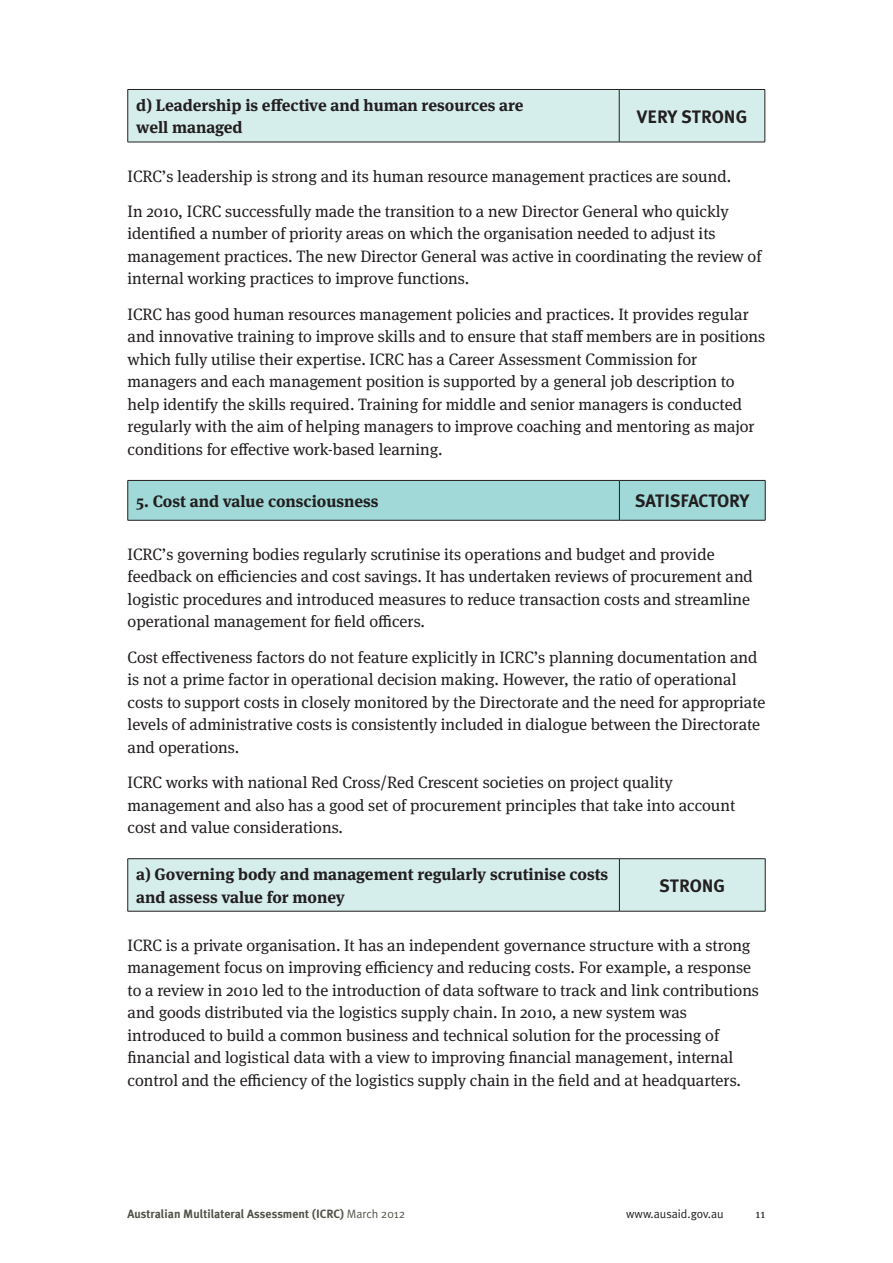
<style>
.page{position:relative;width:893px;height:1263px;background:#fff}
.page>*{position:absolute;margin:0;border:0;box-sizing:border-box;transform-origin:0 0}
._08bbbb_RIGHT_COLUMN{font:700 18px "Meta Plus";color:#231f20}
._04__BODY_TEXT{font:16.5px/22.5px "Meta Serif OT";color:#231f20}
._04__BODY_TEXT-2{font:700 16.5px/22.5px "Meta Serif OT";color:#231f20}
.t1{font:700 12px "Meta Plus";color:#53534a}
.t2{font:12px "Meta Plus Normal";color:#231f20}
.t3{font:12px "Meta Serif OT";color:#231f20}
.s1{font-family:"Meta Plus Normal";font-weight:400}
</style>
<div class="page">
<div style="left:128px;top:90px;width:637px;height:52px;background:#d5edeb"></div>
<hr style="left:128px;top:89px;width:491px;height:1px;background:#231f20">
<hr style="left:619px;top:89px;width:146px;height:1px;background:#231f20">
<hr style="left:619px;top:90px;width:1px;height:52px;background:#231f20">
<hr style="left:128px;top:142px;width:491px;height:1px;background:#231f20">
<hr style="left:619px;top:142px;width:146px;height:1px;background:#231f20">
<hr style="left:127px;top:90px;width:1px;height:52px;background:#231f20">
<hr style="left:765px;top:90px;width:1px;height:52px;background:#231f20">
<div style="left:128px;top:481px;width:637px;height:39px;background:#a0d9d7"></div>
<hr style="left:128px;top:480px;width:491px;height:1px;background:#231f20">
<hr style="left:619px;top:480px;width:146px;height:1px;background:#231f20">
<hr style="left:619px;top:481px;width:1px;height:39px;background:#231f20">
<hr style="left:128px;top:520px;width:491px;height:1px;background:#231f20">
<hr style="left:619px;top:520px;width:146px;height:1px;background:#231f20">
<hr style="left:127px;top:481px;width:1px;height:39px;background:#231f20">
<hr style="left:765px;top:481px;width:1px;height:39px;background:#231f20">
<div style="left:128px;top:859px;width:637px;height:52px;background:#d5edeb"></div>
<hr style="left:128px;top:858px;width:491px;height:1px;background:#231f20">
<hr style="left:619px;top:858px;width:146px;height:1px;background:#231f20">
<hr style="left:619px;top:859px;width:1px;height:52px;background:#231f20">
<hr style="left:128px;top:911px;width:491px;height:1px;background:#231f20">
<hr style="left:619px;top:911px;width:146px;height:1px;background:#231f20">
<hr style="left:127px;top:859px;width:1px;height:52px;background:#231f20">
<hr style="left:765px;top:859px;width:1px;height:52px;background:#231f20">
<p class="_04__BODY_TEXT-2" style="left:136px;top:94px;width:389px">d) Leadership is effective and human resources are well managed</p>
<p class="_08bbbb_RIGHT_COLUMN" style="left:637px;top:106px;width:112px">VERY STRONG</p>
<p class="_04__BODY_TEXT" style="left:128px;top:165px;width:605px">ICRC’s leadership is strong and its human resource management practices are sound.</p>
<p class="_04__BODY_TEXT" style="left:128px;top:200px;width:636px">In 2010, ICRC successfully made the transition to a new Director General who quickly identified a number of priority areas on which the organisation needed to adjust its management practices. The new Director General was active in coordinating the review of internal working practices to improve functions.</p>
<p class="_04__BODY_TEXT" style="left:128px;top:303px;width:639px">ICRC has good human resources management policies and practices. It provides regular and innovative training to improve skills and to ensure that staff members are in positions which fully utilise their expertise. ICRC has a Career Assessment Commission for managers and each management position is supported by a general job description to help identify the skills required. Training for middle and senior managers is conducted regularly with the aim of helping managers to improve coaching and mentoring as major conditions for effective work-based learning.</p>
<p class="_04__BODY_TEXT-2" style="left:136px;top:490px;width:244px">5. Cost and value consciousness</p>
<p class="_08bbbb_RIGHT_COLUMN" style="left:635px;top:491px;width:116px">SATISFACTORY</p>
<p class="_04__BODY_TEXT" style="left:128px;top:543px;width:627px">ICRC’s governing bodies regularly scrutinise its operations and budget and provide feedback on efficiencies and cost savings. It has undertaken reviews of procurement and logistic procedures and introduced measures to reduce transaction costs and streamline operational management for field officers.</p>
<p class="_04__BODY_TEXT" style="left:128px;top:646px;width:639px">Cost effectiveness factors do not feature explicitly in ICRC’s planning documentation and is not a prime factor in operational decision making. However, the ratio of operational costs to support costs in closely monitored by the Directorate and the need for appropriate levels of administrative costs is consistently included in dialogue between the Directorate and operations.</p>
<p class="_04__BODY_TEXT" style="left:128px;top:771px;width:609px">ICRC works with national Red Cross/Red Crescent societies on project quality management and also has a good set of procurement principles that take into account cost and value considerations.</p>
<p class="_04__BODY_TEXT-2" style="left:136px;top:863px;width:474px">a) Governing body and management regularly scrutinise costs and assess value for money</p>
<p class="_08bbbb_RIGHT_COLUMN" style="left:659px;top:875px;width:67px">STRONG</p>
<p class="_04__BODY_TEXT" style="left:128px;top:934px;width:633px">ICRC is a private organisation. It has an independent governance structure with a strong management focus on improving efficiency and reducing costs. For example, a response to a review in 2010 led to the introduction of data software to track and link contributions and goods distributed via the logistics supply chain. In 2010, a new system was introduced to build a common business and technical solution for the processing of financial and logistical data with a view to improving financial management, internal control and the efficiency of the logistics supply chain in the field and at headquarters.</p>
<p class="t1" style="left:128px;top:1207px;width:279px">Australian Multilateral Assessment (ICRC) <span class="s1">March 2012</span></p>
<p class="t2" style="left:626px;top:1207px;width:99px">www.ausaid.gov.au</p>
<p class="t3" style="left:756px;top:1207px;width:11px">11</p>
</div>
